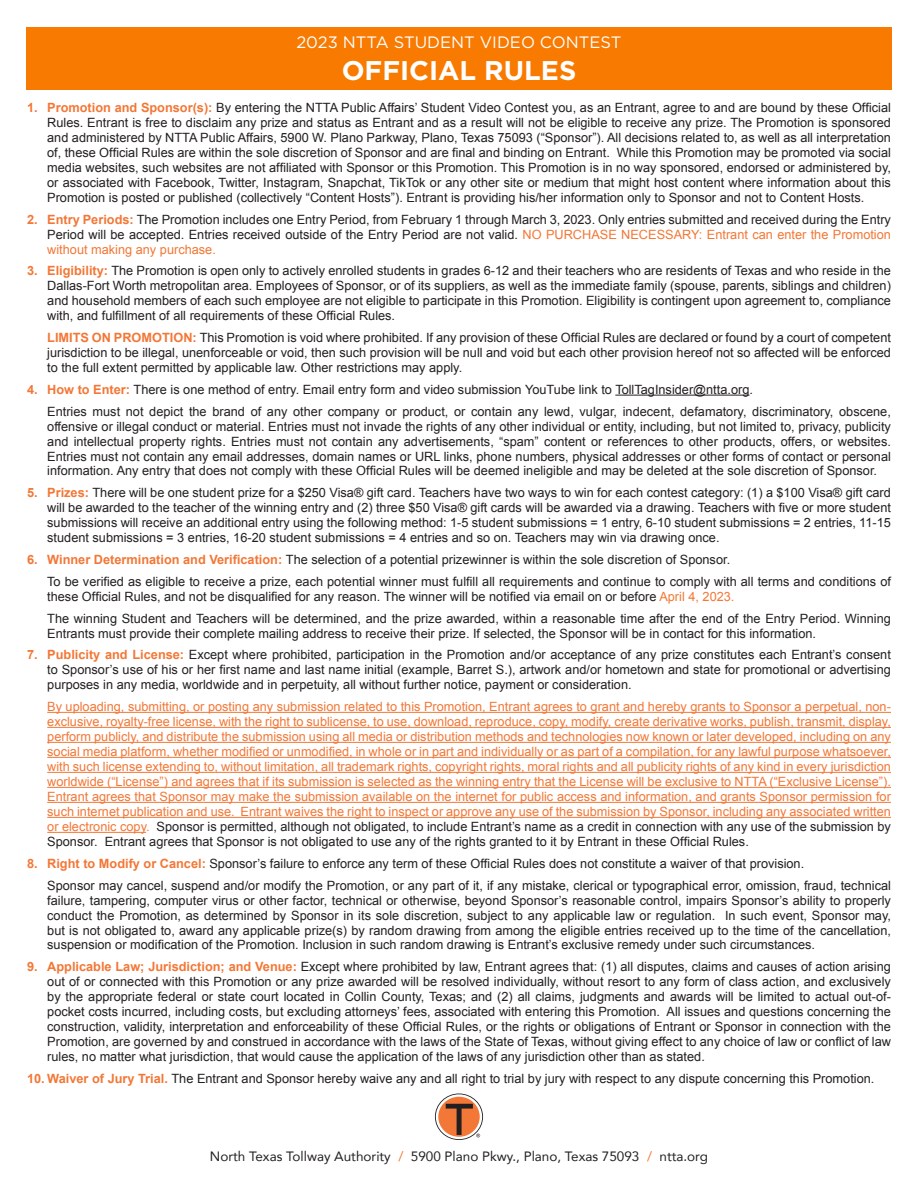
<style>
.page{position:relative;width:918px;height:1188px;background:#fff}
.page>*{position:absolute;margin:0;border:0;box-sizing:border-box;transform-origin:0 0}
.t1{font:700 27px "Gotham HTF";color:#fff}
.t2{font:16.5px "Gotham HTF";color:#fff}
.t3{font:13.5px "Avenir";color:#231f20}
.t4{font:12.75px/15px "Arial";color:#231f20;text-align:justify}
.t5{font:12.75px/15px "Arial";color:#f37736;text-align:justify}
.s1{font-weight:700;color:#f37736}
.s2{color:#f37736}
.s3{color:#231f20}
</style>
<div class="page">
<div style="left:26px;top:27px;width:866px;height:63px;background:#f87a01"></div>
<hr style="left:615px;top:395px;width:134px;height:1px;background:#231f20">
<hr style="left:47px;top:712px;width:844px;height:1px;background:#f37736">
<hr style="left:47px;top:727px;width:844px;height:1px;background:#f37736">
<hr style="left:47px;top:742px;width:844px;height:1px;background:#f37736">
<hr style="left:47px;top:757px;width:844px;height:1px;background:#f37736">
<hr style="left:47px;top:772px;width:844px;height:1px;background:#f37736">
<hr style="left:47px;top:787px;width:844px;height:1px;background:#f37736">
<hr style="left:47px;top:802px;width:844px;height:1px;background:#f37736">
<hr style="left:47px;top:817px;width:844px;height:1px;background:#f37736">
<hr style="left:47px;top:832px;width:99px;height:1px;background:#f37736">
<svg style="left:435px;top:1093px;width:48px;height:47px"></svg>
<svg style="left:436px;top:1094px;width:46px;height:45px"></svg>
<svg style="left:438px;top:1097px;width:42px;height:40px"></svg>
<svg style="left:446px;top:1104px;width:34px;height:33px"></svg>
<p class="t2" style="left:296px;top:33px;width:327px">2023 NTTA STUDENT VIDEO CONTEST</p>
<p class="t1" style="left:342px;top:55px;width:236px">OFFICIAL RULES</p>
<p class="t4" style="left:47px;top:100px;width:845px;text-indent:-20px"><span class="s1">1. Promotion and Sponsor(s):</span> By entering the NTTA Public Affairs’ Student Video Contest you, as an Entrant, agree to and are bound by these Official Rules. Entrant is free to disclaim any prize and status as Entrant and as a result will not be eligible to receive any prize. The Promotion is sponsored and administered by NTTA Public Affairs, 5900 W. Plano Parkway, Plano, Texas 75093 (“Sponsor”). All decisions related to, as well as all interpretation of, these Official Rules are within the sole discretion of Sponsor and are final and binding on Entrant. While this Promotion may be promoted via social media websites, such websites are not affiliated with Sponsor or this Promotion. This Promotion is in no way sponsored, endorsed or administered by, or associated with Facebook, Twitter, Instagram, Snapchat, TikTok or any other site or medium that might host content where information about this Promotion is posted or published (collectively “Content Hosts”). Entrant is providing his/her information only to Sponsor and not to Content Hosts.</p>
<p class="t4" style="left:47px;top:212px;width:845px;text-indent:-20px"><span class="s1">2. Entry Periods:</span> The Promotion includes one Entry Period, from February 1 through March 3, 2023. Only entries submitted and received during the Entry Period will be accepted. Entries received outside of the Entry Period are not valid. <span class="s2">NO PURCHASE NECESSARY: Entrant can enter the Promotion without making any purchase.</span></p>
<p class="t4" style="left:47px;top:263px;width:845px;text-indent:-20px"><span class="s1">3. Eligibility:</span> The Promotion is open only to actively enrolled students in grades 6-12 and their teachers who are residents of Texas and who reside in the Dallas-Fort Worth metropolitan area. Employees of Sponsor, or of its suppliers, as well as the immediate family (spouse, parents, siblings and children) and household members of each such employee are not eligible to participate in this Promotion. Eligibility is contingent upon agreement to, compliance with, and fulfillment of all requirements of these Official Rules.</p>
<p class="t4" style="left:47px;top:330px;width:845px"><span class="s1">LIMITS ON PROMOTION:</span> This Promotion is void where prohibited. If any provision of these Official Rules are declared or found by a court of competent jurisdiction to be illegal, unenforceable or void, then such provision will be null and void but each other provision hereof not so affected will be enforced to the full extent permitted by applicable law. Other restrictions may apply.</p>
<p class="t4" style="left:27px;top:382px;width:728px"><span class="s1">4. How to Enter:</span> There is one method of entry. Email entry form and video submission YouTube link to TollTagInsider@ntta.org.</p>
<p class="t4" style="left:47px;top:404px;width:845px">Entries must not depict the brand of any other company or product, or contain any lewd, vulgar, indecent, defamatory, discriminatory, obscene, offensive or illegal conduct or material. Entries must not invade the rights of any other individual or entity, including, but not limited to, privacy, publicity and intellectual property rights. Entries must not contain any advertisements, “spam” content or references to other products, offers, or websites.<br>Entries must not contain any email addresses, domain names or URL links, phone numbers, physical addresses or other forms of contact or personal information. Any entry that does not comply with these Official Rules will be deemed ineligible and may be deleted at the sole discretion of Sponsor.</p>
<p class="t4" style="left:47px;top:485px;width:845px;text-indent:-20px"><span class="s1">5. Prizes:</span> There will be one student prize for a $250 Visa® gift card. Teachers have two ways to win for each contest category: (1) a $100 Visa® gift card will be awarded to the teacher of the winning entry and (2) three $50 Visa® gift cards will be awarded via a drawing. Teachers with five or more student submissions will receive an additional entry using the following method: 1-5 student submissions = 1 entry, 6-10 student submissions = 2 entries, 11-15 student submissions = 3 entries, 16-20 student submissions = 4 entries and so on. Teachers may win via drawing once.</p>
<p class="t4" style="left:27px;top:552px;width:705px"><span class="s1">6. Winner Determination and Verification:</span> The selection of a potential prizewinner is within the sole discretion of Sponsor.</p>
<p class="t4" style="left:47px;top:574px;width:845px">To be verified as eligible to receive a prize, each potential winner must fulfill all requirements and continue to comply with all terms and conditions of these Official Rules, and not be disqualified for any reason. The winner will be notified via email on or before <span class="s2">April 4, 2023.</span></p>
<p class="t4" style="left:47px;top:611px;width:845px">The winning Student and Teachers will be determined, and the prize awarded, within a reasonable time after the end of the Entry Period. Winning<br>Entrants must provide their complete mailing address to receive their prize. If selected, the Sponsor will be in contact for this information.</p>
<p class="t4" style="left:47px;top:647px;width:845px;text-indent:-20px"><span class="s1">7. Publicity and License:</span> Except where prohibited, participation in the Promotion and/or acceptance of any prize constitutes each Entrant’s consent to Sponsor’s use of his or her first name and last name initial (example, Barret S.), artwork and/or hometown and state for promotional or advertising purposes in any media, worldwide and in perpetuity, all without further notice, payment or consideration.</p>
<p class="t5" style="left:47px;top:699px;width:845px">By uploading, submitting, or posting any submission related to this Promotion, Entrant agrees to grant and hereby grants to Sponsor a perpetual, non&shy;exclusive, royalty-free license, with the right to sublicense, to use, download, reproduce, copy, modify, create derivative works, publish, transmit, display, perform publicly, and distribute the submission using all media or distribution methods and technologies now known or later developed, including on any social media platform, whether modified or unmodified, in whole or in part and individually or as part of a compilation, for any lawful purpose whatsoever, with such license extending to, without limitation, all trademark rights, copyright rights, moral rights and all publicity rights of any kind in every jurisdiction worldwide (“License”) and agrees that if its submission is selected as the winning entry that the License will be exclusive to NTTA (“Exclusive License”).<br>Entrant agrees that Sponsor may make the submission available on the internet for public access and information, and grants Sponsor permission for such internet publication and use. Entrant waives the right to inspect or approve any use of the submission by Sponsor, including any associated written or electronic copy. <span class="s3">Sponsor is permitted, although not obligated, to include Entrant’s name as a credit in connection with any use of the submission by Sponsor. Entrant agrees that Sponsor is not obligated to use any of the rights granted to it by Entrant in these Official Rules.</span></p>
<p class="t4" style="left:27px;top:856px;width:779px"><span class="s1">8. Right to Modify or Cancel:</span> Sponsor’s failure to enforce any term of these Official Rules does not constitute a waiver of that provision.</p>
<p class="t4" style="left:47px;top:878px;width:845px">Sponsor may cancel, suspend and/or modify the Promotion, or any part of it, if any mistake, clerical or typographical error, omission, fraud, technical failure, tampering, computer virus or other factor, technical or otherwise, beyond Sponsor’s reasonable control, impairs Sponsor’s ability to properly conduct the Promotion, as determined by Sponsor in its sole discretion, subject to any applicable law or regulation. In such event, Sponsor may, but is not obligated to, award any applicable prize(s) by random drawing from among the eligible entries received up to the time of the cancellation, suspension or modification of the Promotion. Inclusion in such random drawing is Entrant’s exclusive remedy under such circumstances.</p>
<p class="t4" style="left:47px;top:959px;width:845px;text-indent:-20px"><span class="s1">9. Applicable Law; Jurisdiction; and Venue:</span> Except where prohibited by law, Entrant agrees that: (1) all disputes, claims and causes of action arising out of or connected with this Promotion or any prize awarded will be resolved individually, without resort to any form of class action, and exclusively by the appropriate federal or state court located in Collin County, Texas; and (2) all claims, judgments and awards will be limited to actual out-of&shy;pocket costs incurred, including costs, but excluding attorneys’ fees, associated with entering this Promotion. All issues and questions concerning the construction, validity, interpretation and enforceability of these Official Rules, or the rights or obligations of Entrant or Sponsor in connection with the Promotion, are governed by and construed in accordance with the laws of the State of Texas, without giving effect to any choice of law or conflict of law rules, no matter what jurisdiction, that would cause the application of the laws of any jurisdiction other than as stated.</p>
<p class="t4" style="left:27px;top:1071px;width:849px"><span class="s1">10. Waiver of Jury Trial.</span> The Entrant and Sponsor hereby waive any and all right to trial by jury with respect to any dispute concerning this Promotion.</p>
<p class="t3" style="left:210px;top:1145px;width:500px">North Texas Tollway Authority <span class="s2">/</span> 5900 Plano Pkwy., Plano, Texas 75093 <span class="s2">/</span> ntta.org</p>
</div>
